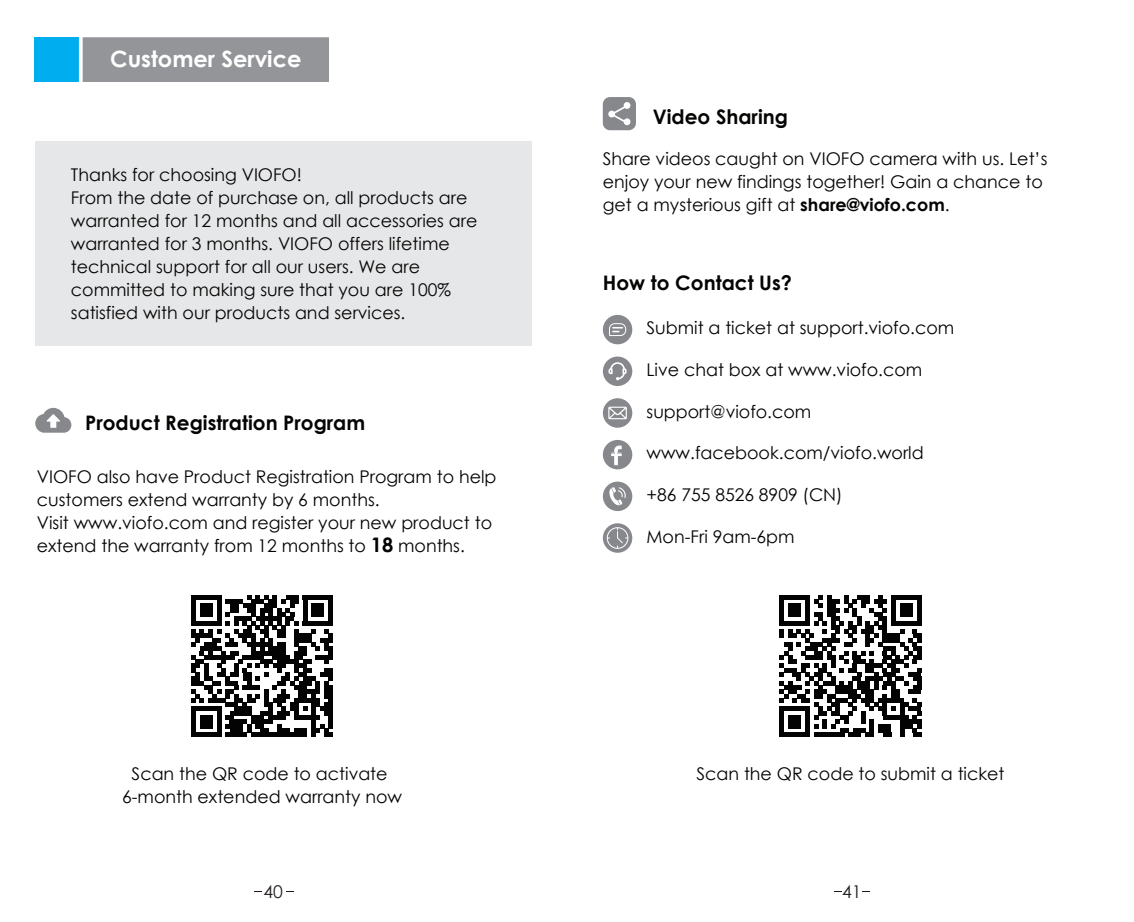
<style>
.page{position:relative;width:1134px;height:922px;background:#fff}
.page>*{position:absolute;margin:0;border:0;box-sizing:border-box;transform-origin:0 0}
.t1{font:700 22.5px "Century Gothic";color:#fff}
.t2{font:700 20px "Century Gothic";color:#050403}
.t3{font:17.5px/23px "Century Gothic";color:#030303}
.t4{font:17.5px/23px "Century Gothic";color:#050403}
.t5{font:17.5px "Century Gothic";color:#231f20}
.s1{font-weight:700;font-size:20px}
.s2{font-weight:700}
</style>
<div class="page">
<div style="left:35px;top:141px;width:496px;height:204px;background:#e6e7e9"></div>
<div style="left:35px;top:37px;width:127px;height:45px;background:#00aeef"></div>
<div style="left:79px;top:37px;width:250px;height:45px;background:#939598"></div>
<div style="left:603px;top:440px;width:29px;height:29px;background:#86888c;border-radius:50%"></div>
<svg style="left:611px;top:445px;width:11px;height:20px"></svg>
<div style="left:603px;top:481px;width:29px;height:30px;background:#86888c;border-radius:50%"></div>
<svg style="left:609px;top:487px;width:17px;height:18px"></svg>
<svg style="left:603px;top:523px;width:29px;height:29px"></svg>
<svg style="left:607px;top:527px;width:21px;height:21px"></svg>
<div style="left:603px;top:398px;width:29px;height:29px;background:#86888c;border-radius:50%"></div>
<svg style="left:608px;top:406px;width:19px;height:13px"></svg>
<div style="left:603px;top:356px;width:29px;height:30px;background:#86888c;border-radius:50%"></div>
<svg style="left:608px;top:362px;width:19px;height:18px"></svg>
<div style="left:603px;top:315px;width:29px;height:29px;background:#86888c;border-radius:50%"></div>
<svg style="left:609px;top:323px;width:18px;height:13px"></svg>
<svg style="left:35px;top:408px;width:36px;height:24px"></svg>
<svg style="left:603px;top:97px;width:33px;height:33px"></svg>
<svg style="left:191px;top:595px;width:142px;height:141px"></svg>
<svg style="left:780px;top:595px;width:141px;height:141px"></svg>
<p class="t1" style="left:110px;top:42px;width:193px">Customer Service</p>
<p class="t4" style="left:71px;top:163px;width:408px">Thanks for choosing VIOFO!<br>From the date of purchase on, all products are warranted for 12 months and all accessories are warranted for 3 months. VIOFO offers lifetime technical support for all our users. We are committed to making sure that you are 100% satisfied with our products and services.</p>
<p class="t2" style="left:85px;top:407px;width:281px">Product Registration Program</p>
<p class="t3" style="left:37px;top:464px;width:461px">VIOFO also have Product Registration Program to help customers extend warranty by 6 months.<br>Visit www.viofo.com and register your new product to extend the warranty from 12 months to <span class="s1">18</span> months.</p>
<p class="t2" style="left:653px;top:101px;width:137px">Video Sharing</p>
<p class="t4" style="left:603px;top:147px;width:446px">Share videos caught on VIOFO camera with us. Let’s enjoy your new findings together! Gain a chance to get a mysterious gift at <span class="s2">share@viofo.com</span>.</p>
<p class="t2" style="left:603px;top:267px;width:191px">How to Contact Us?</p>
<p class="t3" style="left:646px;top:316px;width:309px">Submit a ticket at support.viofo.com</p>
<p class="t3" style="left:646px;top:357px;width:277px">Live chat box at www.viofo.com</p>
<p class="t3" style="left:646px;top:399px;width:166px">support@viofo.com</p>
<p class="t3" style="left:646px;top:441px;width:279px">www.facebook.com/viofo.world</p>
<p class="t3" style="left:646px;top:483px;width:198px">+86 755 8526 8909 (CN)</p>
<p class="t3" style="left:646px;top:524px;width:150px">Mon-Fri 9am-6pm</p>
<p class="t3" style="left:122px;top:761px;width:281px;text-align:center">Scan the QR code to activate<br>6-month extended warranty now</p>
<p class="t3" style="left:696px;top:761px;width:309px">Scan the QR code to submit a ticket</p>
<p class="t5" style="left:263px;top:878px;width:21px">40</p>
<p class="t5" style="left:842px;top:878px;width:21px">41</p>
</div>
